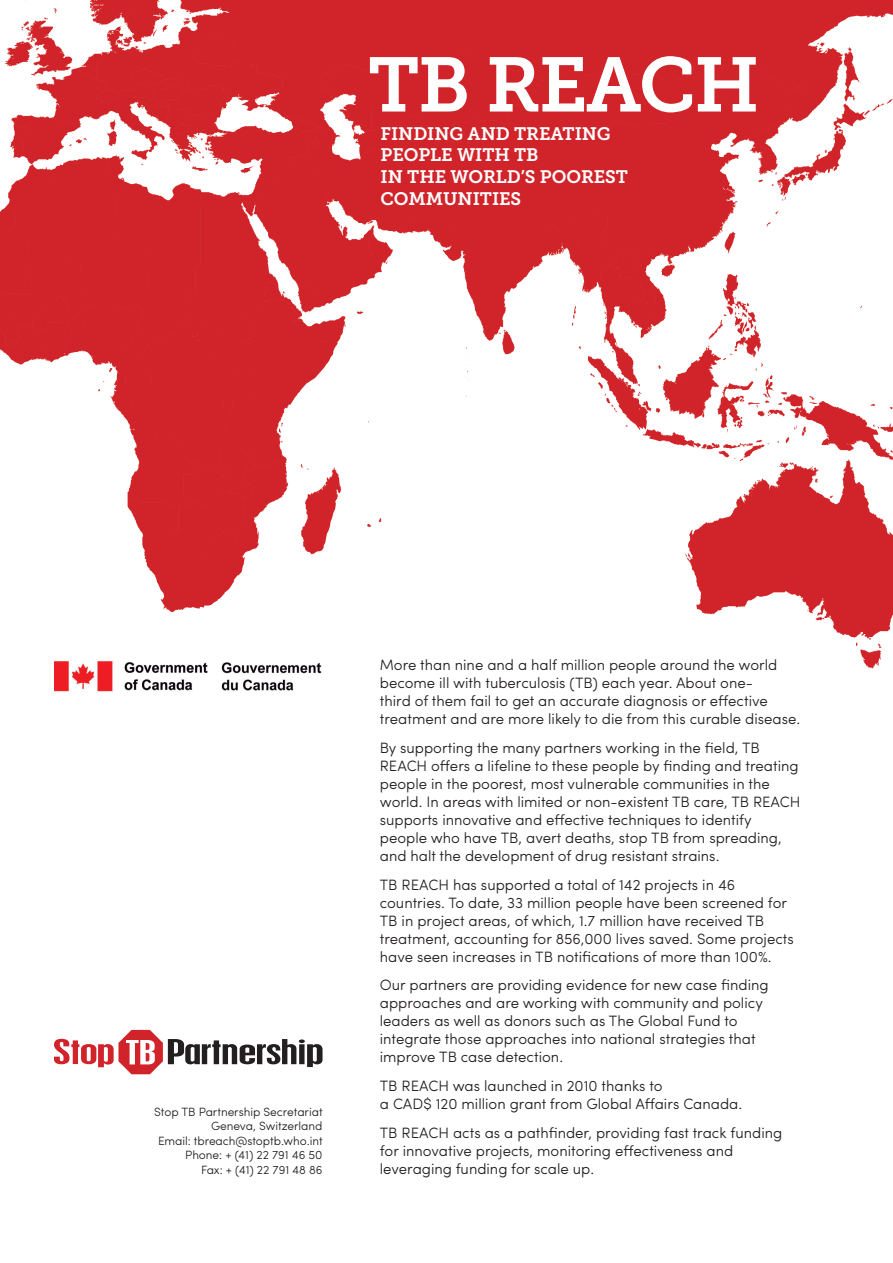
<style>
.page{position:relative;width:893px;height:1263px;background:#fff}
.page>*{position:absolute;margin:0;border:0;box-sizing:border-box;transform-origin:0 0}
.t1{font:76.65px "Museo Slab 700";letter-spacing:-.025em;color:#fff}
.t2{font:18px/21.6px "Museo Slab 700";letter-spacing:-.005em;color:#fff}
.t3{font:300 15px/18px "Sofia Pro";color:#231f20}
.t4{font:300 12px/14.4px "Sofia Pro";letter-spacing:-.005em;color:#231f20;text-align:right}
</style>
<div class="page">
<img style="left:0;top:0;width:893px;height:669px">
<img style="left:54px;top:659px;width:269px;height:33px">
<svg style="left:54px;top:1030px;width:269px;height:44px"></svg>
<h1 class="t1" style="left:368px;top:42px;width:393px">TB REACH</h1>
<p class="t2" style="left:381px;top:123px;width:249px">FINDING AND TREATING<br>PEOPLE WITH TB<br>IN THE WORLD’S POOREST<br>COMMUNITIES</p>
<p class="t4" style="left:154px;top:1104px;width:170px">Stop TB Partnership Secretariat<br>Geneva, Switzerland<br>Email: tbreach@stoptb.who.int<br>Phone: + (41) 22 791 46 50<br>Fax: + (41) 22 791 48 86</p>
<p class="t3" style="left:380px;top:655px;width:422px">More than nine and a half million people around the world become ill with tuberculosis (TB) each year. About one-<br>third of them fail to get an accurate diagnosis or effective treatment and are more likely to die from this curable disease.</p>
<p class="t3" style="left:380px;top:738px;width:422px">By supporting the many partners working in the field, TB REACH offers a lifeline to these people by finding and treating people in the poorest, most vulnerable communities in the world. In areas with limited or non-existent TB care, TB REACH supports innovative and effective techniques to identify people who have TB, avert deaths, stop TB from spreading, and halt the development of drug resistant strains.</p>
<p class="t3" style="left:380px;top:874px;width:416px">TB REACH has supported a total of 142 projects in 46 countries. To date, 33 million people have been screened for TB in project areas, of which, 1.7 million have received TB treatment, accounting for 856,000 lives saved. Some projects have seen increases in TB notifications of more than 100%.</p>
<p class="t3" style="left:380px;top:975px;width:390px">Our partners are providing evidence for new case finding approaches and are working with community and policy leaders as well as donors such as The Global Fund to integrate those approaches into national strategies that improve TB case detection.</p>
<p class="t3" style="left:380px;top:1076px;width:364px">TB REACH was launched in 2010 thanks to<br>a CAD$ 120 million grant from Global Affairs Canada.</p>
<p class="t3" style="left:380px;top:1122px;width:404px">TB REACH acts as a pathfinder, providing fast track funding for innovative projects, monitoring effectiveness and leveraging funding for scale up.</p>
</div>
